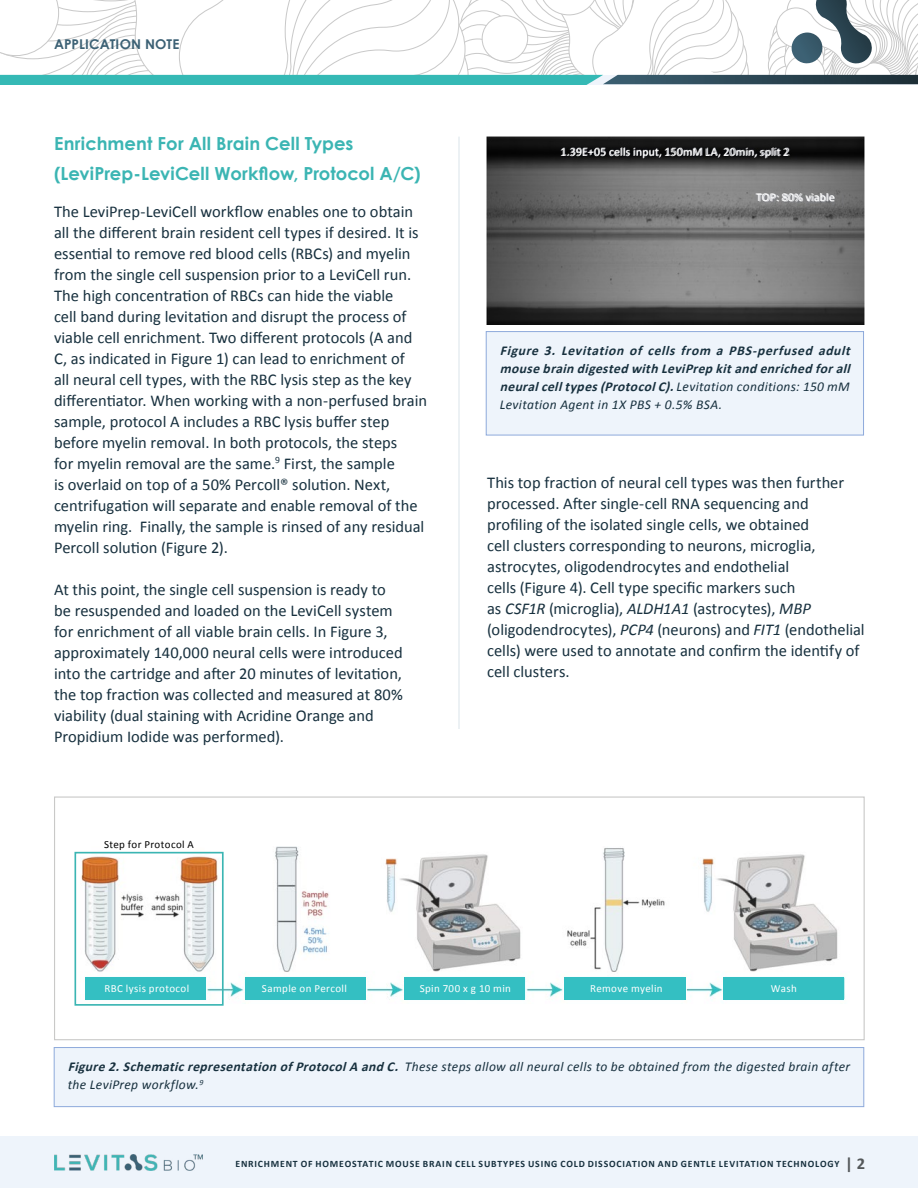
<style>
.page{position:relative;width:918px;height:1188px;background:#fff}
.page>*{position:absolute;margin:0;border:0;box-sizing:border-box;transform-origin:0 0}
.t1{font:700 18px/30px "Century Gothic";letter-spacing:.005em;color:#3bb5b3}
.t2{font:16.5px/21px "Calibri";color:#17303e}
.t3{font:italic 700 13.5px/18px "Calibri";color:#17303e}
.t4{font:italic 13.5px/18px "Calibri";letter-spacing:.025em;color:#17303e}
.t5{font:700 13.5px "Century Gothic";letter-spacing:.015em;color:#3c6175}
.t6{font:12px "Calibri";letter-spacing:.015em;color:#fff}
.t7{font:10.95px "Calibri";letter-spacing:.035em;color:#fff}
.t8{font:10.95px "Calibri";letter-spacing:.035em;color:#000}
.t9{font:700 9.75px "Calibri";letter-spacing:.08em;color:#17303e}
.s1{font-weight:400}
.s2{font-style:italic}
.s3{font-weight:700}
.s4{font-size:16.5px;color:#54585a}
</style>
<div class="page">
<div style="left:0;top:1136px;width:918px;height:52px;background:#eef4fb"></div>
<img style="left:54px;top:1155px;width:148px;height:15px">
<svg style="left:0;top:0;width:918px;height:84px"></svg>
<hr style="left:459px;top:137px;width:1px;height:592px;background:#dae5ea">
<div style="left:54px;top:796px;width:811px;height:244px;border:1px solid #c9c9c8"></div>
<div style="left:54px;top:1048px;width:810px;height:59px;background:#eef4fb"></div>
<div style="left:54px;top:1047px;width:810px;height:60px;border:1px solid #8eaadb"></div>
<img style="left:81px;top:846px;width:764px;height:155px">
<div style="left:245px;top:977px;width:121px;height:22px;background:#34bfc2"></div>
<div style="left:86px;top:977px;width:120px;height:22px;background:#34bfc2"></div>
<div style="left:404px;top:977px;width:121px;height:22px;background:#34bfc2"></div>
<div style="left:565px;top:977px;width:121px;height:22px;background:#34bfc2"></div>
<div style="left:724px;top:977px;width:120px;height:22px;background:#34bfc2"></div>
<div style="left:74px;top:852px;width:150px;height:154px;border:2px solid #3bb5b3"></div>
<div style="left:486px;top:332px;width:378px;height:103px;background:#eef4fb"></div>
<div style="left:486px;top:331px;width:378px;height:104px;border:1px solid #8eaadb"></div>
<img style="left:486px;top:137px;width:378px;height:187px">
<p class="t5" style="left:54px;top:34px;width:127px">APPLICATION NOTE</p>
<p class="t1" style="left:54px;top:128px;width:368px">Enrichment For All Brain Cell Types (LeviPrep-LeviCell Workflow, Protocol A/C)</p>
<p class="t2" style="left:54px;top:200px;width:375px">The LeviPrep-LeviCell workflow enables one to obtain all the different brain resident cell types if desired. It is essential to remove red blood cells (RBCs) and myelin from the single cell suspension prior to a LeviCell run.<br>The high concentration of RBCs can hide the viable<br>cell band during levitation and disrupt the process of viable cell enrichment. Two different protocols (A and C, as indicated in Figure 1) can lead to enrichment of<br>all neural cell types, with the RBC lysis step as the key differentiator. When working with a non-perfused brain sample, protocol A includes a RBC lysis buffer step before myelin removal. In both protocols, the steps<br>for myelin removal are the same.<sup>9</sup> First, the sample<br>is overlaid on top of a 50% Percoll® solution. Next, centrifugation will separate and enable removal of the myelin ring. Finally, the sample is rinsed of any residual Percoll solution (Figure 2).</p>
<p class="t2" style="left:54px;top:578px;width:351px">At this point, the single cell suspension is ready to be resuspended and loaded on the LeviCell system for enrichment of all viable brain cells. In Figure 3, approximately 140,000 neural cells were introduced into the cartridge and after 20 minutes of levitation, the top fraction was collected and measured at 80% viability (dual staining with Acridine Orange and Propidium Iodide was performed).</p>
<p class="t8" style="left:104px;top:838px;width:91px">Step for Protocol A</p>
<p class="t6" style="left:560px;top:144px;width:230px">1.39E+05 cells input, 150mM LA, 20min, split 2</p>
<p class="t6" style="left:756px;top:190px;width:81px">TOP: 80% viable</p>
<p class="t3" style="left:500px;top:341px;width:356px">Figure 3. Levitation of cells from a PBS-perfused adult mousebraindigestedwithLeviPrepkitandenrichedforall neuralcelltypes(ProtocolC).<span class="s1">L e vi ta tio n c o n di tio n s: 1 5 0 m M Levitation Agent in 1X PBS + 0.5% BSA.</span></p>
<p class="t2" style="left:487px;top:471px;width:379px">This top fraction of neural cell types was then further processed. After single-cell RNA sequencing and profiling of the isolated single cells, we obtained<br>cell clusters corresponding to neurons, microglia, astrocytes, oligodendrocytes and endothelial<br>cells (Figure 4). Cell type specific markers such<br>as <span class="s2">CSF1R</span> (microglia), <span class="s2">ALDH1A1</span> (astrocytes), <span class="s2">MBP </span>(oligodendrocytes), <span class="s2">PCP4</span> (neurons) and <span class="s2">FIT1</span> (endothelial cells) were used to annotate and confirm the identify of cell clusters.</p>
<p class="t7" style="left:104px;top:982px;width:86px">RBC lysis protocol</p>
<p class="t7" style="left:262px;top:982px;width:87px">Sample on Percoll</p>
<p class="t7" style="left:420px;top:982px;width:93px">Spin 700 x g 10 min</p>
<p class="t7" style="left:590px;top:982px;width:74px">Remove myelin</p>
<p class="t7" style="left:771px;top:982px;width:27px">Wash</p>
<p class="t4" style="left:68px;top:1057px;width:784px"><span class="s3">Figure2.SchematicrepresentationofProtocolA andC.</span> These steps allow all neural cells to be obtained from the digested brain after the LeviPrep workflow.<sup>9</sup></p>
<p class="t9" style="left:236px;top:1157px;width:631px">ENRICHMENT OF HOMEOSTATIC MOUSE BRAIN CELL SUBTYPES USING COLD DISSOCIATION AND GENTLE LEVITATION TECHNOLOGY <span class="s4">| 2</span></p>
</div>
